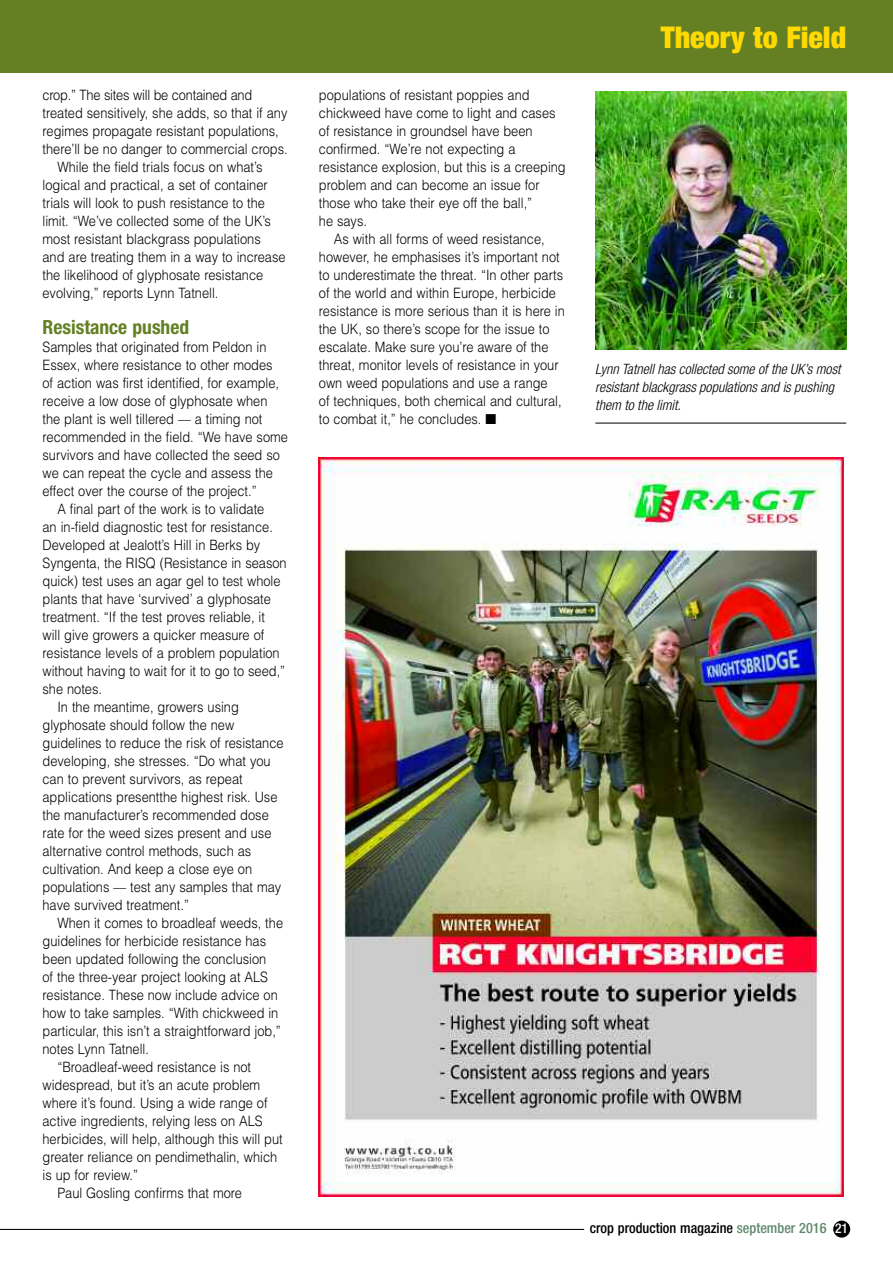
<style>
.page{position:relative;width:893px;height:1263px;background:#fff}
.page>*{position:absolute;margin:0;border:0;box-sizing:border-box;transform-origin:0 0}
.t1{font:900 condensed 30px "Helvetica Neue";color:#ffd902}
.t2{font:700 condensed 19.5px "Helvetica Neue";color:#648022}
.t3{font:300 14.25px/18px "Helvetica";color:#000;scale:.9 1}
.t4{font:italic 300 condensed 14.25px/18px "Helvetica Neue";color:#000}
.t5{font:500 condensed 14.25px "Helvetica Neue";color:#000}
.s1{color:#60896c}
.s2{font-size:13.5px;color:#fff}
</style>
<div class="page">
<img style="left:318px;top:457px;width:525px;height:740px">
<img style="left:595px;top:91px;width:251px;height:258px">
<hr style="left:595px;top:423px;width:251px;height:1px;background:#000">
<div style="left:0;top:0;width:893px;height:72px;background:#648022"></div>
<div style="left:833px;top:1220px;width:17px;height:17px;background:#000;border-radius:50%"></div>
<hr style="left:0;top:1229px;width:584px;height:1px;background:#000">
<p class="t3" style="left:43px;top:86px;width:235px">crop.” The sites will be contained and</p>
<p class="t3" style="left:43px;top:104px;width:274px">treated sensitively, she adds, so that if any</p>
<p class="t3" style="left:43px;top:122px;width:264px">regimes propagate resistant populations,</p>
<p class="t3" style="left:43px;top:140px;width:274px">there’ll be no danger to commercial crops.</p>
<p class="t3" style="left:57px;top:158px;width:229px">While the field trials focus on what’s</p>
<p class="t3" style="left:43px;top:176px;width:252px">logical and practical, a set of container</p>
<p class="t3" style="left:43px;top:194px;width:249px">trials will look to push resistance to the</p>
<p class="t3" style="left:43px;top:212px;width:255px">limit. “We’ve collected some of the UK’s</p>
<p class="t3" style="left:43px;top:230px;width:244px">most resistant blackgrass populations</p>
<p class="t3" style="left:43px;top:248px;width:272px">and are treating them in a way to increase</p>
<p class="t3" style="left:43px;top:266px;width:247px">the likelihood of glyphosate resistance</p>
<p class="t3" style="left:43px;top:284px;width:197px">evolving,” reports Lynn Tatnell.</p>
<h2 class="t2" style="left:43px;top:320px;width:148px">Resistance pushed</h2>
<p class="t3" style="left:43px;top:338px;width:250px">Samples that originated from Peldon in</p>
<p class="t3" style="left:43px;top:356px;width:257px">Essex, where resistance to other modes</p>
<p class="t3" style="left:43px;top:374px;width:264px">of action was first identified, for example,</p>
<p class="t3" style="left:43px;top:392px;width:252px">receive a low dose of glyphosate when</p>
<p class="t3" style="left:43px;top:410px;width:246px">the plant is well tillered –– a timing not</p>
<p class="t3" style="left:43px;top:428px;width:274px">recommended in the field. “We have some</p>
<p class="t3" style="left:43px;top:446px;width:265px">survivors and have collected the seed so</p>
<p class="t3" style="left:43px;top:464px;width:258px">we can repeat the cycle and assess the</p>
<p class="t3" style="left:43px;top:482px;width:239px">effect over the course of the project.”</p>
<p class="t3" style="left:57px;top:500px;width:231px">A final part of the work is to validate</p>
<p class="t3" style="left:43px;top:518px;width:257px">an in-field diagnostic test for resistance.</p>
<p class="t3" style="left:43px;top:536px;width:244px">Developed at Jealott’s Hill in Berks by</p>
<p class="t3" style="left:43px;top:554px;width:273px">Syngenta, the RISQ (Resistance in season</p>
<p class="t3" style="left:43px;top:572px;width:266px">quick) test uses an agar gel to test whole</p>
<p class="t3" style="left:43px;top:590px;width:255px">plants that have ‘survived’ a glyphosate</p>
<p class="t3" style="left:43px;top:608px;width:249px">treatment. “If the test proves reliable, it</p>
<p class="t3" style="left:43px;top:626px;width:248px">will give growers a quicker measure of</p>
<p class="t3" style="left:43px;top:644px;width:265px">resistance levels of a problem population</p>
<p class="t3" style="left:43px;top:662px;width:271px">without having to wait for it to go to seed,”</p>
<p class="t3" style="left:43px;top:680px;width:68px">she notes.</p>
<p class="t3" style="left:57px;top:698px;width:203px">In the meantime, growers using</p>
<p class="t3" style="left:43px;top:716px;width:215px">glyphosate should follow the new</p>
<p class="t3" style="left:43px;top:734px;width:269px">guidelines to reduce the risk of resistance</p>
<p class="t3" style="left:43px;top:752px;width:255px">developing, she stresses. “Do what you</p>
<p class="t3" style="left:43px;top:770px;width:224px">can to prevent survivors, as repeat</p>
<p class="t3" style="left:43px;top:788px;width:263px">applications presentthe highest risk. Use</p>
<p class="t3" style="left:43px;top:806px;width:253px">the manufacturer’s recommended dose</p>
<p class="t3" style="left:43px;top:824px;width:256px">rate for the weed sizes present and use</p>
<p class="t3" style="left:43px;top:842px;width:234px">alternative control methods, such as</p>
<p class="t3" style="left:43px;top:860px;width:234px">cultivation. And keep a close eye on</p>
<p class="t3" style="left:43px;top:878px;width:267px">populations –– test any samples that may</p>
<p class="t3" style="left:43px;top:896px;width:164px">have survived treatment.”</p>
<p class="t3" style="left:57px;top:914px;width:252px">When it comes to broadleaf weeds, the</p>
<p class="t3" style="left:43px;top:932px;width:250px">guidelines for herbicide resistance has</p>
<p class="t3" style="left:43px;top:950px;width:250px">been updated following the conclusion</p>
<p class="t3" style="left:43px;top:968px;width:252px">of the three-year project looking at ALS</p>
<p class="t3" style="left:43px;top:986px;width:263px">resistance. These now include advice on</p>
<p class="t3" style="left:43px;top:1004px;width:264px">how to take samples. “With chickweed in</p>
<p class="t3" style="left:43px;top:1022px;width:266px">particular, this isn’t a straightforward job,”</p>
<p class="t3" style="left:43px;top:1040px;width:120px">notes Lynn Tatnell.</p>
<p class="t3" style="left:57px;top:1058px;width:217px">“Broadleaf-weed resistance is not</p>
<p class="t3" style="left:43px;top:1076px;width:243px">widespread, but it’s an acute problem</p>
<p class="t3" style="left:43px;top:1094px;width:252px">where it’s found. Using a wide range of</p>
<p class="t3" style="left:43px;top:1112px;width:246px">active ingredients, relying less on ALS</p>
<p class="t3" style="left:43px;top:1130px;width:268px">herbicides, will help, although this will put</p>
<p class="t3" style="left:43px;top:1148px;width:262px">greater reliance on pendimethalin, which</p>
<p class="t3" style="left:43px;top:1166px;width:108px">is up for review.”</p>
<p class="t3" style="left:57px;top:1184px;width:207px">Paul Gosling confirms that more</p>
<p class="t3" style="left:319px;top:86px;width:276px">populations of resistant poppies and chickweed have come to light and cases of resistance in groundsel have been confirmed. “We’re not expecting a resistance explosion, but this is a creeping problem and can become an issue for those who take their eye off the ball,”<br>he says.</p>
<p class="t3" style="left:319px;top:230px;width:275px;text-indent:15px">As with all forms of weed resistance, however, he emphasises it’s important not to underestimate the threat. “In other parts of the world and within Europe, herbicide resistance is more serious than it is here in the UK, so there’s scope for the issue to escalate. Make sure you’re aware of the threat, monitor levels of resistance in your own weed populations and use a range<br>of techniques, both chemical and cultural, to combat it,” he concludes. ■</p>
<h1 class="t1" style="left:661px;top:27px;width:187px">Theory to Field</h1>
<p class="t4" style="left:595px;top:361px;width:247px">Lynn Tatnell has collected some of the UK’s most resistant blackgrass populations and is pushing them to the limit.</p>
<p class="t5" style="left:590px;top:1223px;width:260px">crop production magazine <span class="s1">september 2016</span> <span class="s2">21</span></p>
</div>
